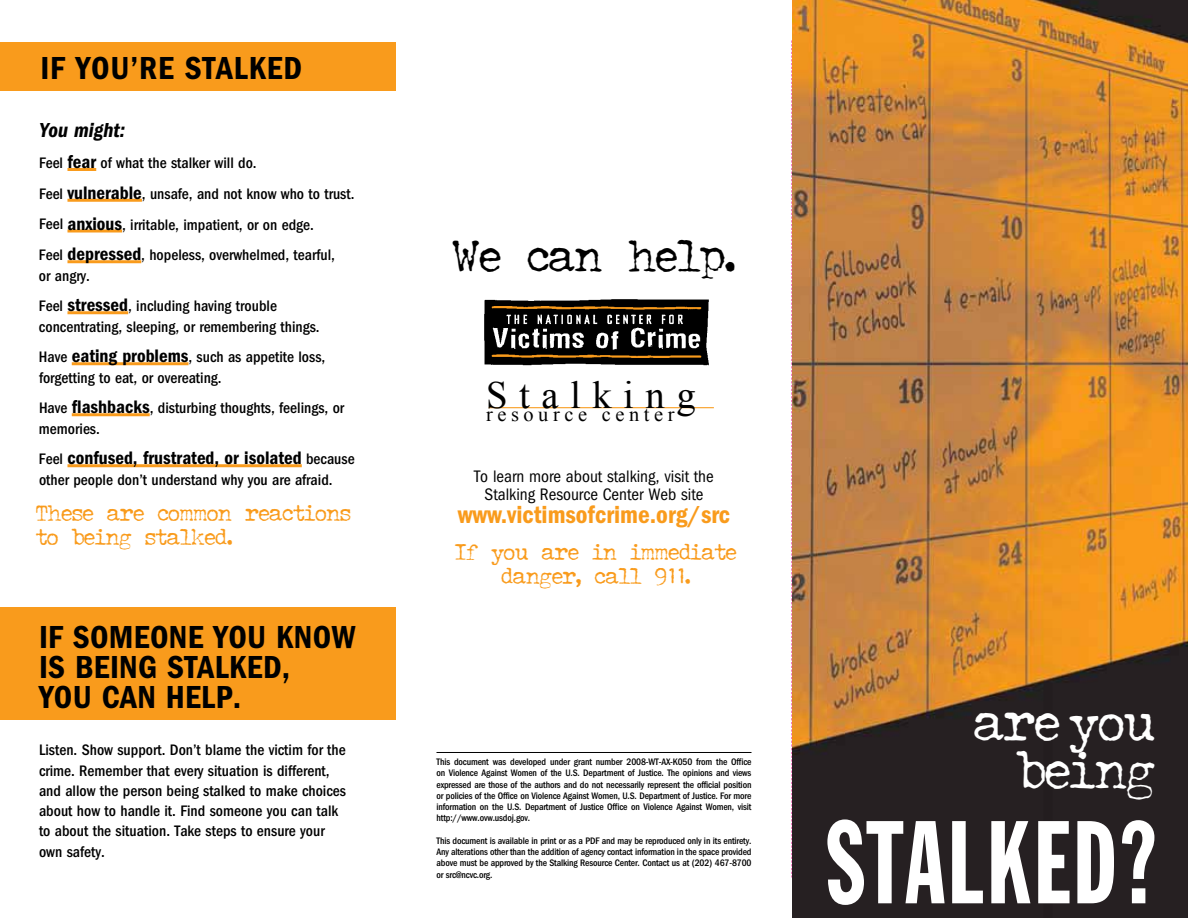
<style>
.page{position:relative;width:1188px;height:918px;background:#fff}
.page>*{position:absolute;margin:0;border:0;box-sizing:border-box;transform-origin:0 0}
.t1{font:115.5px "Franklin Gothic Extra Cond";letter-spacing:.025em;color:#fff;scale:.9 1}
.t2{font:48.9px/48.9px "John Doe";color:#fff;text-align:right}
.t3{font:42px "John Doe";color:#000}
.t4{font:38.55px "Times New Roman";letter-spacing:.3em;color:#000}
.t5{font:600 condensed 33px/30px "Franklin Gothic";letter-spacing:.01em;color:#000}
.t6{font:600 condensed 25.5px "Franklin Gothic";color:#f99b1c}
.t7{font:21px/24px "John Doe";letter-spacing:.005em;color:#f99b1c;text-align:center}
.subhead{font:italic 600 condensed 21px "Franklin Gothic";color:#000}
.t8{font:20.4px "Times New Roman";letter-spacing:.225em;color:#000}
.text{font:600 condensed 18.75px "Franklin Gothic";color:#000}
.t9{font:condensed 17.25px/18px "Franklin Gothic";color:#000;text-align:center}
.text-2{font:500 condensed 15.75px/20.2px "Franklin Gothic";color:#000}
.t10{font:500 condensed 9.75px/11.2px "Franklin Gothic";letter-spacing:-.015em;color:#000;text-align:justify}
.s1{font-weight:600;font-size:18.75px}
.s2{font-weight:500;font-size:15.75px}
</style>
<div class="page">
<img style="left:484px;top:299px;width:225px;height:67px">
<hr style="left:489px;top:407px;width:225px;height:1px;background:#f99b1c">
<hr style="left:436px;top:752px;width:316px;height:1px;background:#000">
<img style="left:792px;top:0;width:396px;height:918px">
<div style="left:0;top:42px;width:396px;height:48px;background:#f99b1c"></div>
<div style="left:0;top:608px;width:396px;height:112px;background:#f99b1c"></div>
<hr style="left:67px;top:168px;width:29px;height:3px;background:#f99b1c">
<hr style="left:67px;top:199px;width:75px;height:3px;background:#f99b1c">
<hr style="left:67px;top:230px;width:55px;height:2px;background:#f99b1c">
<hr style="left:67px;top:260px;width:74px;height:3px;background:#f99b1c">
<hr style="left:67px;top:311px;width:61px;height:3px;background:#f99b1c">
<hr style="left:72px;top:362px;width:117px;height:3px;background:#f99b1c">
<hr style="left:72px;top:413px;width:78px;height:3px;background:#f99b1c">
<hr style="left:67px;top:464px;width:235px;height:3px;background:#f99b1c">
<p class="t5" style="left:40px;top:53px;width:263px">IF YOU’RE STALKED</p>
<p class="subhead" style="left:39px;top:118px;width:88px">You might:</p>
<p class="text-2" style="left:39px;top:153px;width:219px">Feel <span class="s1">fear</span> of what the stalker will do.</p>
<p class="text-2" style="left:39px;top:184px;width:317px">Feel <span class="s1">vulnerable</span>, unsafe, and not know who to trust.</p>
<p class="text-2" style="left:39px;top:214px;width:276px">Feel <span class="s1">anxious</span>, irritable, impatient, or on edge.</p>
<p class="text-2" style="left:39px;top:245px;width:297px">Feel <span class="s1">depressed</span>, hopeless, overwhelmed, tearful, or angry.</p>
<p class="text-2" style="left:39px;top:296px;width:282px">Feel <span class="s1">stressed</span>, including having trouble concentrating, sleeping, or remembering things.</p>
<p class="text-2" style="left:39px;top:347px;width:288px">Have <span class="s1">eating problems</span>, such as appetite loss, forgetting to eat, or overeating.</p>
<p class="text-2" style="left:39px;top:398px;width:307px">Have <span class="s1">flashbacks</span>, disturbing thoughts, feelings, or memories.</p>
<p class="text" style="left:39px;top:447px;width:317px"><span class="s2">Feel</span> confused, frustrated, or isolated <span class="s2">because</span></p>
<p class="text-2" style="left:39px;top:469px;width:295px">other people don’t understand why you are afraid.</p>
<p class="t7" style="left:36px;top:500px;width:316px">These are common reactions</p>
<p class="t7" style="left:36px;top:524px;width:198px">to being stalked.</p>
<p class="t5" style="left:39px;top:622px;width:318px">IF SOMEONE YOU KNOW<br>IS BEING STALKED,<br>YOU CAN HELP.</p>
<p class="text-2" style="left:39px;top:740px;width:309px">Listen. Show support. Don’t blame the victim for the crime. Remember that every situation is different, and allow the person being stalked to make choices about how to handle it. Find someone you can talk to about the situation. Take steps to ensure your own safety.</p>
<p class="t3" style="left:453px;top:226px;width:284px">We can help.</p>
<p class="t4" style="left:486px;top:369px;width:211px">Stalking</p>
<p class="t8" style="left:486px;top:400px;width:190px">resource center</p>
<p class="t9" style="left:474px;top:468px;width:241px">To learn more about stalking, visit the<br>Stalking Resource Center Web site</p>
<p class="t6" style="left:458px;top:500px;width:274px">www.victimsofcrime.org/src</p>
<p class="t7" style="left:455px;top:539px;width:283px">If you are in immediate danger, call 911.</p>
<p class="t10" style="left:436px;top:756px;width:317px">This document was developed under grant number 2008-WT-AX-K050 from the Office on Violence Against Women of the U.S. Department of Justice. The opinions and views expressed are those of the authors and do not necessarily represent the official position or policies of the Office on Violence Against Women, U.S. Department of Justice. For more information on the U.S. Department of Justice Office on Violence Against Women, visit http://www.ovw.usdoj.gov.</p>
<p class="t10" style="left:436px;top:835px;width:317px">This document is available in print or as a PDF and may be reproduced only in its entirety.<br>Any alterations other than the addition of agency contact information in the space provided above must be approved by the Stalking Resource Center. Contact us at (202) 467-8700 or src@ncvc.org.</p>
<p class="t2" style="left:974px;top:695px;width:182px">are you being</p>
<p class="t1" style="left:826px;top:801px;width:368px">STALKED?</p>
</div>
